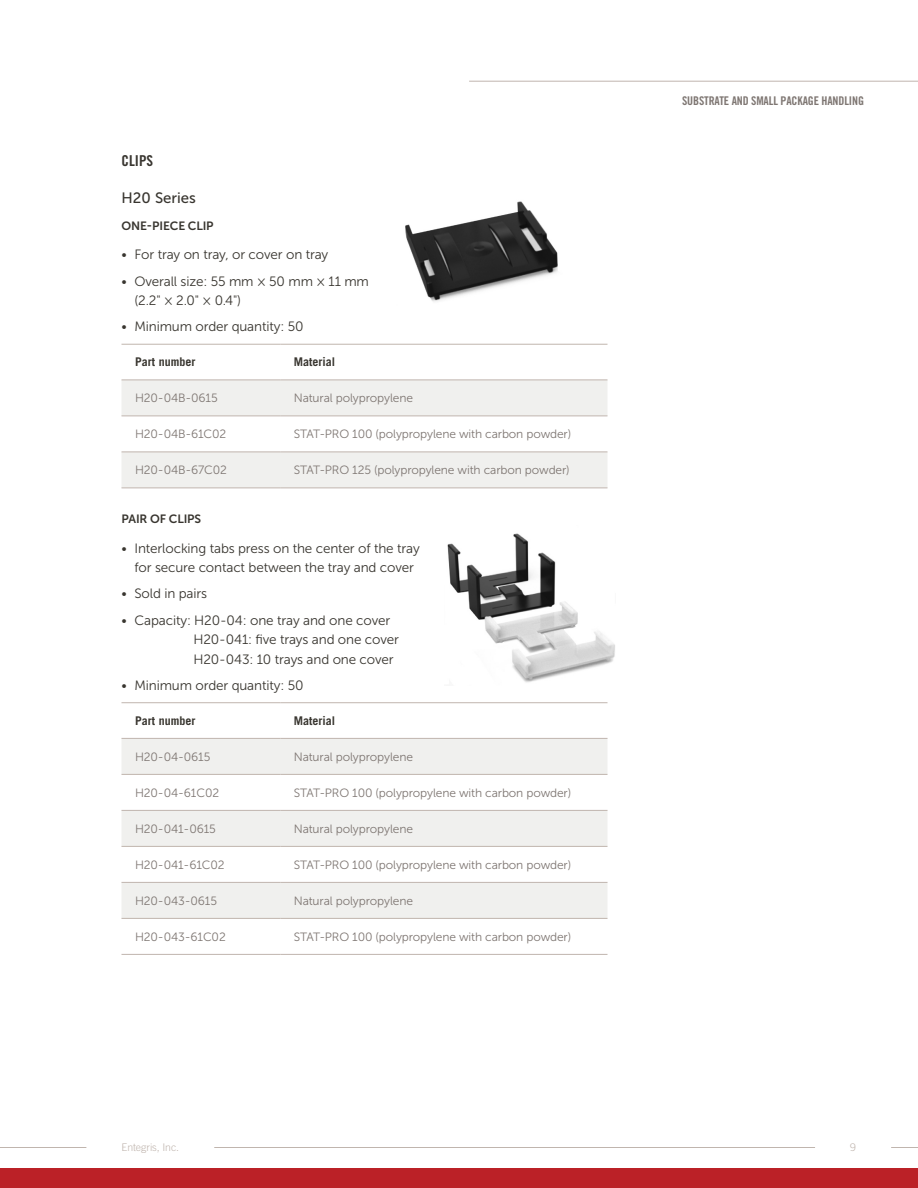
<style>
.page{position:relative;width:918px;height:1188px;background:#fff}
.page>*{position:absolute;margin:0;border:0;box-sizing:border-box;transform-origin:0 0}
.t1{font:15px "Museo Sans 500";color:#38352f}
.t2{font:15px "Trade Gothic LT Std Bd Cn 20";color:#38352f}
.t3{font:13.5px/19.5px "Museo Sans 300";letter-spacing:-.01em;color:#38352f}
.t4{font:12px "Museo Sans 300";letter-spacing:-.01em;color:#7e7672}
.t5{font:700 12px "Trade Gothic LT Std";color:#38352f}
.t6{font:12px "Trade Gothic LT Std Bd Cn 20";letter-spacing:-.01em;color:#7e7672}
.t7{font:12px "Museo Sans 700";letter-spacing:-.01em;color:#38352f}
.t8{font:300 10.5px "Trade Gothic LT Std";letter-spacing:-.005em;color:#c0b5ae}
</style>
<div class="page">
<hr style="left:469px;top:81px;width:449px;height:1px;background:#c0b5ae">
<svg style="left:891px;top:1147px;width:27px;height:1px"></svg>
<hr style="left:0;top:1147px;width:815px;height:1px;background:#c0b5ae">
<svg style="left:86px;top:1147px;width:128px;height:1px"></svg>
<div style="left:0;top:1168px;width:918px;height:20px;background:#bb2127"></div>
<svg style="left:122px;top:381px;width:486px;height:107px;fill:#f0f0ee"></svg>
<hr style="left:122px;top:416px;width:158px;height:1px;background:#c0b5ae">
<hr style="left:280px;top:416px;width:328px;height:1px;background:#c0b5ae">
<hr style="left:122px;top:452px;width:158px;height:1px;background:#c0b5ae">
<hr style="left:280px;top:452px;width:328px;height:1px;background:#c0b5ae">
<hr style="left:122px;top:488px;width:158px;height:1px;background:#c0b5ae">
<hr style="left:280px;top:488px;width:328px;height:1px;background:#c0b5ae">
<hr style="left:122px;top:344px;width:158px;height:1px;background:#c0b5ae">
<hr style="left:280px;top:344px;width:328px;height:1px;background:#c0b5ae">
<hr style="left:122px;top:380px;width:158px;height:1px;background:#c0b5ae">
<hr style="left:280px;top:380px;width:328px;height:1px;background:#c0b5ae">
<img style="left:405px;top:201px;width:153px;height:101px">
<svg style="left:122px;top:739px;width:486px;height:179px;fill:#f0f0ee"></svg>
<hr style="left:122px;top:774px;width:158px;height:1px;background:#c0b5ae">
<hr style="left:280px;top:774px;width:328px;height:1px;background:#c0b5ae">
<hr style="left:122px;top:810px;width:158px;height:1px;background:#c0b5ae">
<hr style="left:280px;top:810px;width:328px;height:1px;background:#c0b5ae">
<hr style="left:122px;top:846px;width:158px;height:1px;background:#c0b5ae">
<hr style="left:280px;top:846px;width:328px;height:1px;background:#c0b5ae">
<hr style="left:122px;top:882px;width:158px;height:1px;background:#c0b5ae">
<hr style="left:280px;top:882px;width:328px;height:1px;background:#c0b5ae">
<hr style="left:122px;top:918px;width:158px;height:1px;background:#c0b5ae">
<hr style="left:280px;top:918px;width:328px;height:1px;background:#c0b5ae">
<hr style="left:122px;top:954px;width:158px;height:1px;background:#c0b5ae">
<hr style="left:280px;top:954px;width:328px;height:1px;background:#c0b5ae">
<hr style="left:122px;top:702px;width:158px;height:1px;background:#c0b5ae">
<hr style="left:280px;top:702px;width:328px;height:1px;background:#c0b5ae">
<hr style="left:122px;top:738px;width:158px;height:1px;background:#c0b5ae">
<hr style="left:280px;top:738px;width:328px;height:1px;background:#c0b5ae">
<img style="left:447px;top:533px;width:168px;height:150px">
<p class="t2" style="left:122px;top:152px;width:33px">CLIPS</p>
<p class="t1" style="left:122px;top:190px;width:76px">H20 Series</p>
<p class="t7" style="left:122px;top:219px;width:94px">ONE-PIECE CLIP</p>
<p class="t3" style="left:122px;top:245px;width:208px">• For tray on tray, or cover on tray</p>
<p class="t3" style="left:134px;top:271px;width:236px;text-indent:-13px">• Overall size: 55 mm × 50 mm × 11 mm (2.2" × 2.0" × 0.4")</p>
<p class="t3" style="left:122px;top:317px;width:184px">• Minimum order quantity: 50</p>
<p class="t5" style="left:135px;top:355px;width:62px">Part number</p>
<p class="t5" style="left:294px;top:355px;width:43px">Material</p>
<p class="t4" style="left:135px;top:392px;width:84px">H20-04B-0615</p>
<p class="t4" style="left:294px;top:392px;width:121px">Natural polypropylene</p>
<p class="t4" style="left:135px;top:428px;width:93px">H20-04B-61C02</p>
<p class="t4" style="left:294px;top:428px;width:279px">STAT-PRO 100 (polypropylene with carbon powder)</p>
<p class="t4" style="left:135px;top:464px;width:94px">H20-04B-67C02</p>
<p class="t4" style="left:294px;top:464px;width:277px">STAT-PRO 125 (polypropylene with carbon powder)</p>
<p class="t7" style="left:122px;top:512px;width:81px">PAIR OF CLIPS</p>
<p class="t3" style="left:122px;top:538px;width:300px;text-align:center">• Interlocking tabs press on the center of the tray for secure contact between the tray and cover</p>
<p class="t3" style="left:122px;top:584px;width:87px">• Sold in pairs</p>
<p class="t3" style="left:193px;top:610px;width:207px;text-indent:-72px">• Capacity: H20-04: one tray and one cover<br>H20-041: five trays and one cover<br>H20-043: 10 trays and one cover</p>
<p class="t3" style="left:122px;top:675px;width:184px">• Minimum order quantity: 50</p>
<p class="t5" style="left:135px;top:713px;width:62px">Part number</p>
<p class="t5" style="left:294px;top:713px;width:43px">Material</p>
<p class="t4" style="left:135px;top:750px;width:77px">H20-04-0615</p>
<p class="t4" style="left:294px;top:750px;width:121px">Natural polypropylene</p>
<p class="t4" style="left:135px;top:786px;width:86px">H20-04-61C02</p>
<p class="t4" style="left:294px;top:786px;width:279px">STAT-PRO 100 (polypropylene with carbon powder)</p>
<p class="t4" style="left:135px;top:822px;width:82px">H20-041-0615</p>
<p class="t4" style="left:294px;top:822px;width:121px">Natural polypropylene</p>
<p class="t4" style="left:135px;top:858px;width:91px">H20-041-61C02</p>
<p class="t4" style="left:294px;top:858px;width:279px">STAT-PRO 100 (polypropylene with carbon powder)</p>
<p class="t4" style="left:135px;top:894px;width:84px">H20-043-0615</p>
<p class="t4" style="left:294px;top:894px;width:121px">Natural polypropylene</p>
<p class="t4" style="left:135px;top:930px;width:92px">H20-043-61C02</p>
<p class="t4" style="left:294px;top:930px;width:279px">STAT-PRO 100 (polypropylene with carbon powder)</p>
<p class="t6" style="left:682px;top:93px;width:183px">SUBSTRATE AND SMALL PACKAGE HANDLING</p>
<p class="t8" style="left:122px;top:1141px;width:59px">Entegris, Inc.</p>
<p class="t8" style="left:850px;top:1141px;width:7px">9</p>
</div>
